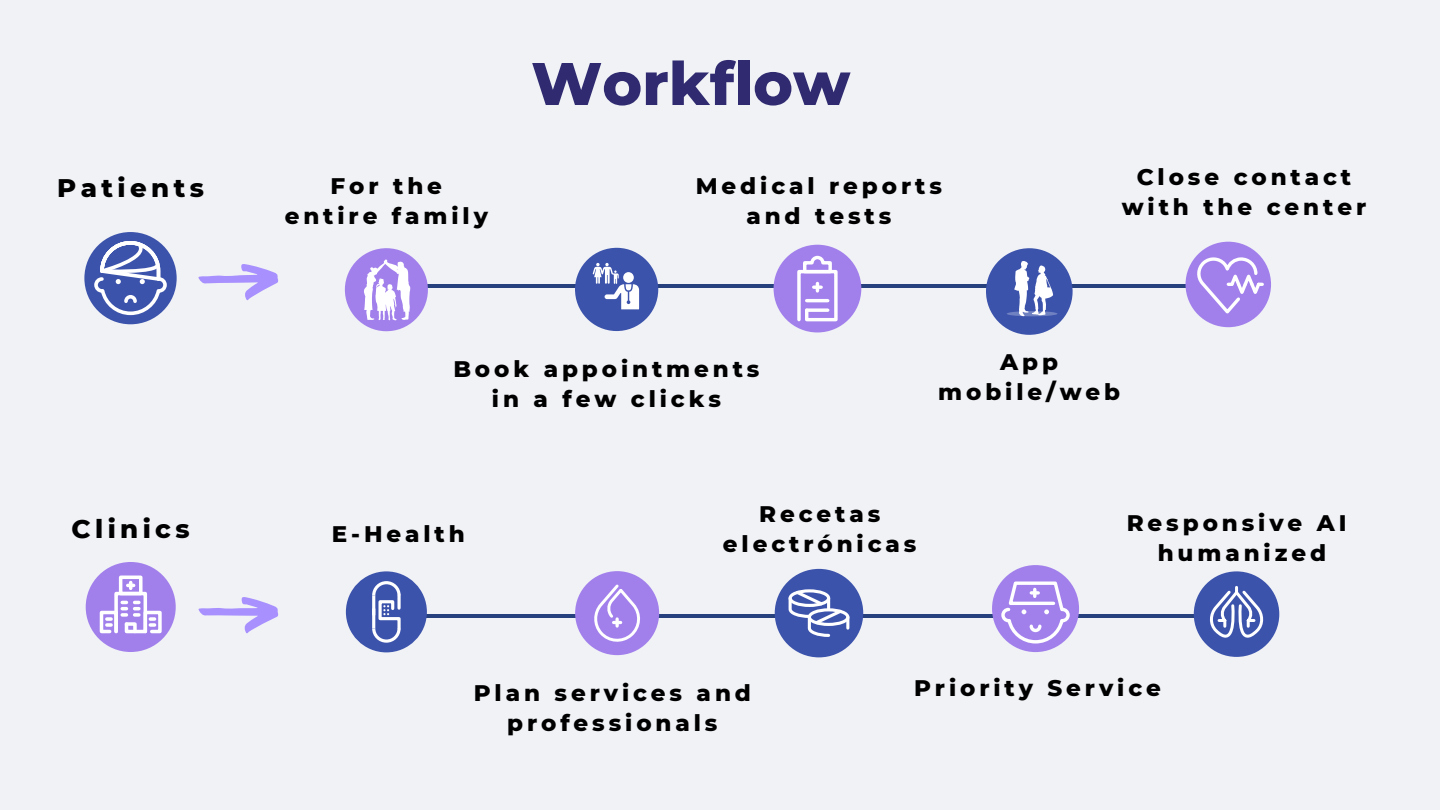
<style>
.page{position:relative;width:1440px;height:810px;background:#f0f2f6}
.page>*{position:absolute;margin:0;border:0;box-sizing:border-box;transform-origin:0 0}
.t1{font:800 60px "Montserrat";color:#302b70}
.t2{font:800 26px "Montserrat";letter-spacing:.17em;color:#000}
.t3{font:800 23px/30px "Montserrat";letter-spacing:.17em;color:#000;text-align:center}
</style>
<div class="page">
<hr style="left:378px;top:285px;width:866px;height:3px;background:#27407e">
<svg style="left:985px;top:248px;width:89px;height:87px"></svg>
<svg style="left:344px;top:248px;width:85px;height:84px"></svg>
<svg style="left:574px;top:247px;width:85px;height:84px"></svg>
<hr style="left:370px;top:614px;width:867px;height:4px;background:#27407e">
<div style="left:346px;top:571px;width:81px;height:81px;background:#3c53ac;border-radius:50%"></div>
<svg style="left:372px;top:581px;width:29px;height:62px"></svg>
<div style="left:992px;top:565px;width:87px;height:87px;background:#a280ec;border-radius:50%"></div>
<svg style="left:1000px;top:580px;width:71px;height:65px"></svg>
<div style="left:1186px;top:242px;width:85px;height:85px;background:#a280ec;border-radius:50%"></div>
<svg style="left:1193px;top:253px;width:70px;height:64px"></svg>
<div style="left:575px;top:571px;width:84px;height:84px;background:#a280ec;border-radius:50%"></div>
<svg style="left:590px;top:584px;width:55px;height:63px"></svg>
<div style="left:774px;top:245px;width:87px;height:87px;background:#a280ec;border-radius:50%"></div>
<svg style="left:797px;top:255px;width:41px;height:67px"></svg>
<div style="left:86px;top:562px;width:90px;height:90px;background:#a280ec;border-radius:50%"></div>
<div style="left:119px;top:576px;width:24px;height:19px;border:4px solid #fff"></div>
<svg style="left:99px;top:582px;width:63px;height:52px"></svg>
<div style="left:1194px;top:571px;width:85px;height:86px;background:#3c53ac;border-radius:50%"></div>
<svg style="left:1205px;top:587px;width:63px;height:61px"></svg>
<div style="left:84px;top:232px;width:93px;height:92px;background:#3c53ac;border-radius:50%"></div>
<svg style="left:92px;top:239px;width:77px;height:78px"></svg>
<div style="left:775px;top:569px;width:88px;height:88px;background:#3c53ac;border-radius:50%"></div>
<svg style="left:788px;top:589px;width:61px;height:48px"></svg>
<svg style="left:198px;top:264px;width:81px;height:37px"></svg>
<svg style="left:198px;top:597px;width:81px;height:37px"></svg>
<p class="t2" style="left:57px;top:172px;width:148px">Patients</p>
<p class="t2" style="left:72px;top:513px;width:120px">Clinics</p>
<p class="t1" style="left:531px;top:47px;width:321px">Workflow</p>
<p class="t3" style="left:285px;top:171px;width:205px">For the entire family</p>
<p class="t3" style="left:696px;top:171px;width:248px">Medical reports and tests</p>
<p class="t3" style="left:1122px;top:162px;width:246px">Close contact with the center</p>
<p class="t3" style="left:453px;top:354px;width:308px">Book appointments in a few clicks</p>
<p class="t3" style="left:938px;top:346px;width:183px">App mobile/web</p>
<p class="t3" style="left:332px;top:519px;width:134px">E-Health</p>
<p class="t3" style="left:759px;top:499px;width:123px">Recetas</p>
<p class="t3" style="left:723px;top:529px;width:195px">electrónicas</p>
<p class="t3" style="left:1127px;top:507px;width:221px">Responsive AI</p>
<p class="t3" style="left:1158px;top:537px;width:170px">humanized</p>
<p class="t3" style="left:474px;top:678px;width:279px">Plan services and professionals</p>
<p class="t3" style="left:914px;top:673px;width:248px">Priority Service</p>
</div>
